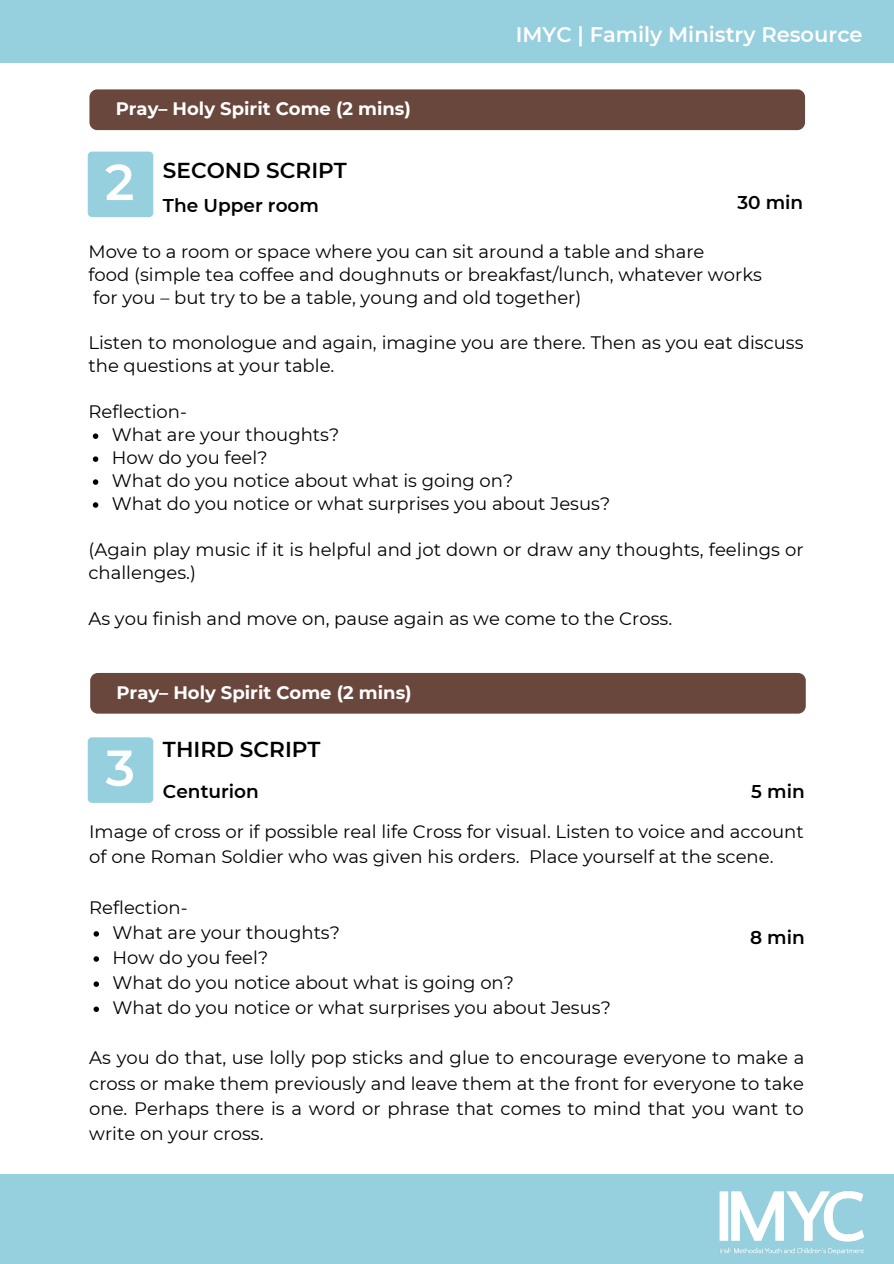
<style>
.page{position:relative;width:894px;height:1264px;background:#fff}
.page>*{position:absolute;margin:0;border:0;box-sizing:border-box;transform-origin:0 0}
.t1{font:600 50.4px "Montserrat";color:#fff}
.t2{font:600 21.6px "Montserrat";color:#000}
.t3{font:600 21px "Montserrat";color:#fff}
.t4{font:600 18.45px "Montserrat";color:#000}
.t5{font:18px/23px "Montserrat";color:#000}
.t6{font:700 18px "Montserrat";color:#fff}
</style>
<div class="page">
<div style="left:0;top:0;width:893px;height:63px;background:#96cfdd"></div>
<div style="left:89px;top:89px;width:715px;height:41px;background:#6a473c;border-radius:8px"></div>
<div style="left:88px;top:152px;width:65px;height:65px;background:#96cfdd;border-radius:4px"></div>
<svg style="left:93px;top:433px;width:5px;height:6px"></svg>
<svg style="left:93px;top:456px;width:5px;height:6px"></svg>
<svg style="left:93px;top:479px;width:5px;height:6px"></svg>
<svg style="left:93px;top:502px;width:5px;height:5px"></svg>
<div style="left:88px;top:737px;width:65px;height:65px;background:#96cfdd;border-radius:4px"></div>
<svg style="left:93px;top:931px;width:6px;height:5px"></svg>
<svg style="left:93px;top:956px;width:6px;height:5px"></svg>
<svg style="left:93px;top:981px;width:6px;height:5px"></svg>
<svg style="left:93px;top:1006px;width:6px;height:5px"></svg>
<div style="left:90px;top:673px;width:715px;height:40px;background:#6a473c;border-radius:8px"></div>
<div style="left:0;top:1174px;width:893px;height:89px;background:#96cfdd"></div>
<img style="left:719px;top:1191px;width:145px;height:64px">
<p class="t6" style="left:116px;top:98px;width:296px">Pray– Holy Spirit Come (2 mins)</p>
<p class="t3" style="left:515px;top:21px;width:348px">IMYC | Family Ministry Resource</p>
<h1 class="t1" style="left:105px;top:151px;width:31px">2</h1>
<p class="t2" style="left:163px;top:157px;width:185px">SECOND SCRIPT</p>
<p class="t4" style="left:163px;top:194px;width:157px">The Upper room</p>
<p class="t4" style="left:737px;top:191px;width:67px">30 min</p>
<p class="t5" style="left:88px;top:240px;width:674px">Move to a room or space where you can sit around a table and share<br>food (simple tea coffee and doughnuts or breakfast/lunch, whatever works for you – but try to be a table, young and old together)</p>
<p class="t5" style="left:88px;top:331px;width:716px">Listen to monologue and again, imagine you are there. Then as you eat discuss the questions at your table.</p>
<p class="t5" style="left:88px;top:400px;width:100px">Reflection-</p>
<p class="t5" style="left:112px;top:423px;width:499px">What are your thoughts?<br>How do you feel?<br>What do you notice about what is going on?<br>What do you notice or what surprises you about Jesus?</p>
<p class="t5" style="left:88px;top:538px;width:716px">(Again play music if it is helpful and jot down or draw any thoughts, feelings or challenges.)</p>
<p class="t5" style="left:88px;top:606px;width:585px">As you finish and move on, pause again as we come to the Cross.</p>
<p class="t6" style="left:116px;top:681px;width:296px">Pray– Holy Spirit Come (2 mins)</p>
<h1 class="t1" style="left:106px;top:737px;width:31px">3</h1>
<p class="t2" style="left:163px;top:736px;width:159px">THIRD SCRIPT</p>
<p class="t4" style="left:163px;top:779px;width:97px">Centurion</p>
<p class="t4" style="left:751px;top:779px;width:55px">5 min</p>
<p class="t5" style="left:89px;top:819px;width:715px;line-height:25px">Image of cross or if possible real life Cross for visual. Listen to voice and account of one Roman Soldier who was given his orders. Place yourself at the scene.</p>
<p class="t5" style="left:89px;top:895px;width:100px">Reflection-</p>
<p class="t5" style="left:113px;top:919px;width:499px;line-height:25px">What are your thoughts?<br>How do you feel?<br>What do you notice about what is going on?<br>What do you notice or what surprises you about Jesus?</p>
<p class="t4" style="left:749px;top:926px;width:56px">8 min</p>
<p class="t5" style="left:89px;top:1045px;width:716px;line-height:25px;text-align:justify">As you do that, use lolly pop sticks and glue to encourage everyone to make a cross or make them previously and leave them at the front for everyone to take one. Perhaps there is a word or phrase that comes to mind that you want to write on your cross.</p>
</div>
